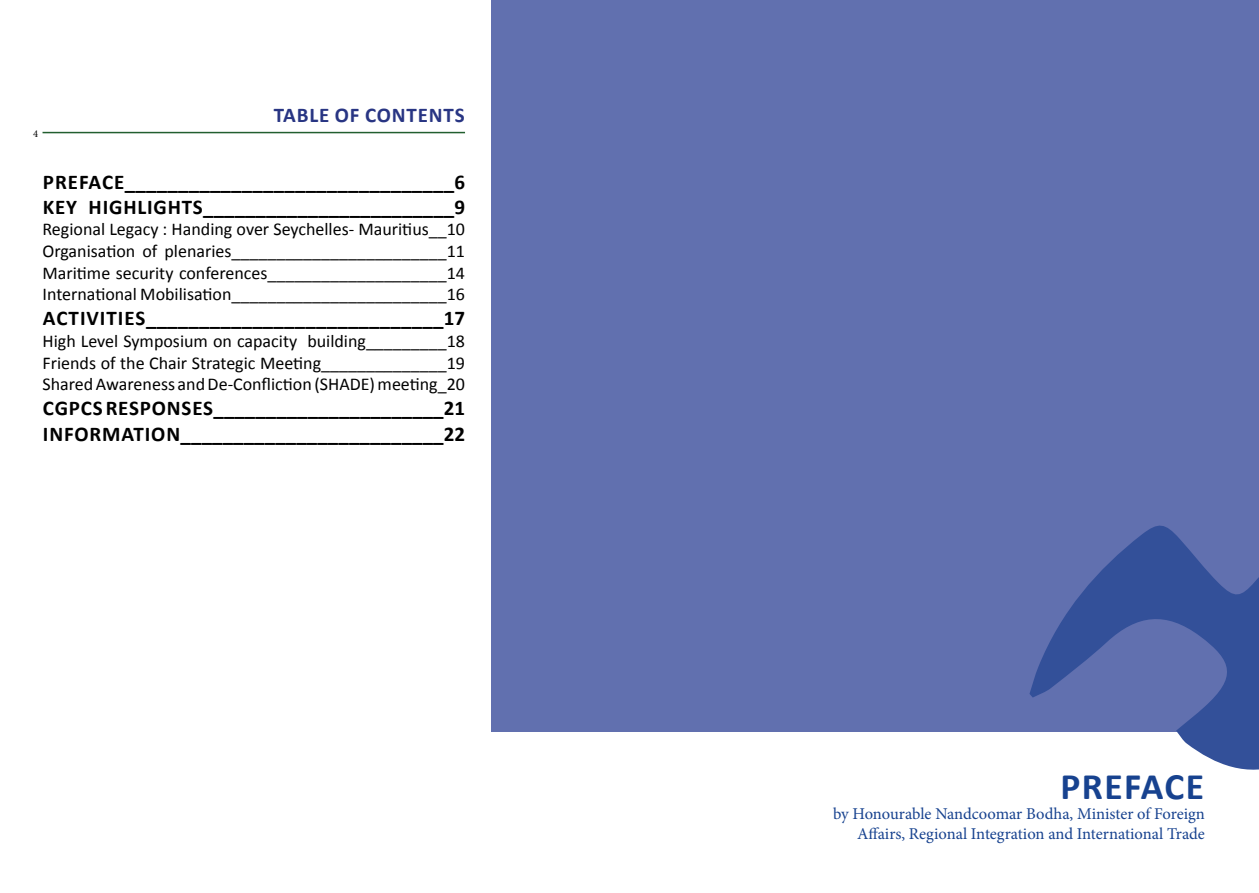
<style>
.page{position:relative;width:1259px;height:893px;background:#fff}
.page>*{position:absolute;margin:0;border:0;box-sizing:border-box;transform-origin:0 0}
.t1{font:700 37.5px "Calibri";letter-spacing:.04em;color:#17428f}
.t2{font:700 21px/25.2px "Calibri";letter-spacing:.04em;color:#000}
.t3{font:700 21px "Calibri";letter-spacing:.04em;color:#283583}
.t4{font:18px/21.6px "Calibri";color:#000;text-align:justify}
.t5{font:16.5px/19.8px "Minion Pro";letter-spacing:-.005em;color:#17428f;text-align:right}
.t6{font:10.5px "Minion Pro";color:#000}
</style>
<div class="page">
<hr style="left:43px;top:132px;width:422px;height:1px;background:#225f2f">
<div style="left:491px;top:0;width:768px;height:731px;background:#6170af"></div>
<svg style="left:1029px;top:525px;width:230px;height:245px"></svg>
<p class="t6" style="left:33px;top:126px;width:7px">4</p>
<p class="t3" style="left:274px;top:100px;width:192px">TABLE OF CONTENTS</p>
<p class="t2" style="left:43px;top:168px;width:424px">PREFACE_______________________________6<br>KEY HIGHLIGHTS________________________9</p>
<p class="t4" style="left:43px;top:218px;width:424px">Regional Legacy : Handing over Seychelles- Mauritius__10<br>Organisation of plenaries________________________11<br>Maritime security conferences____________________14<br>International Mobilisation________________________16</p>
<p class="t2" style="left:43px;top:305px;width:424px">ACTIVITIES____________________________17</p>
<p class="t4" style="left:43px;top:330px;width:424px">High Level Symposium on capacity building_________18<br>Friends of the Chair Strategic Meeting______________19<br>Shared Awareness and De-Confliction (SHADE) meeting_20</p>
<p class="t2" style="left:43px;top:395px;width:424px">CGPCS RESPONSES______________________21<br>INFORMATION_________________________22</p>
<h1 class="t1" style="left:1060px;top:760px;width:145px">PREFACE</h1>
<p class="t5" style="left:833px;top:804px;width:373px">by Honourable Nandcoomar Bodha, Minister of Foreign<br>Affairs, Regional Integration and International Trade</p>
</div>
